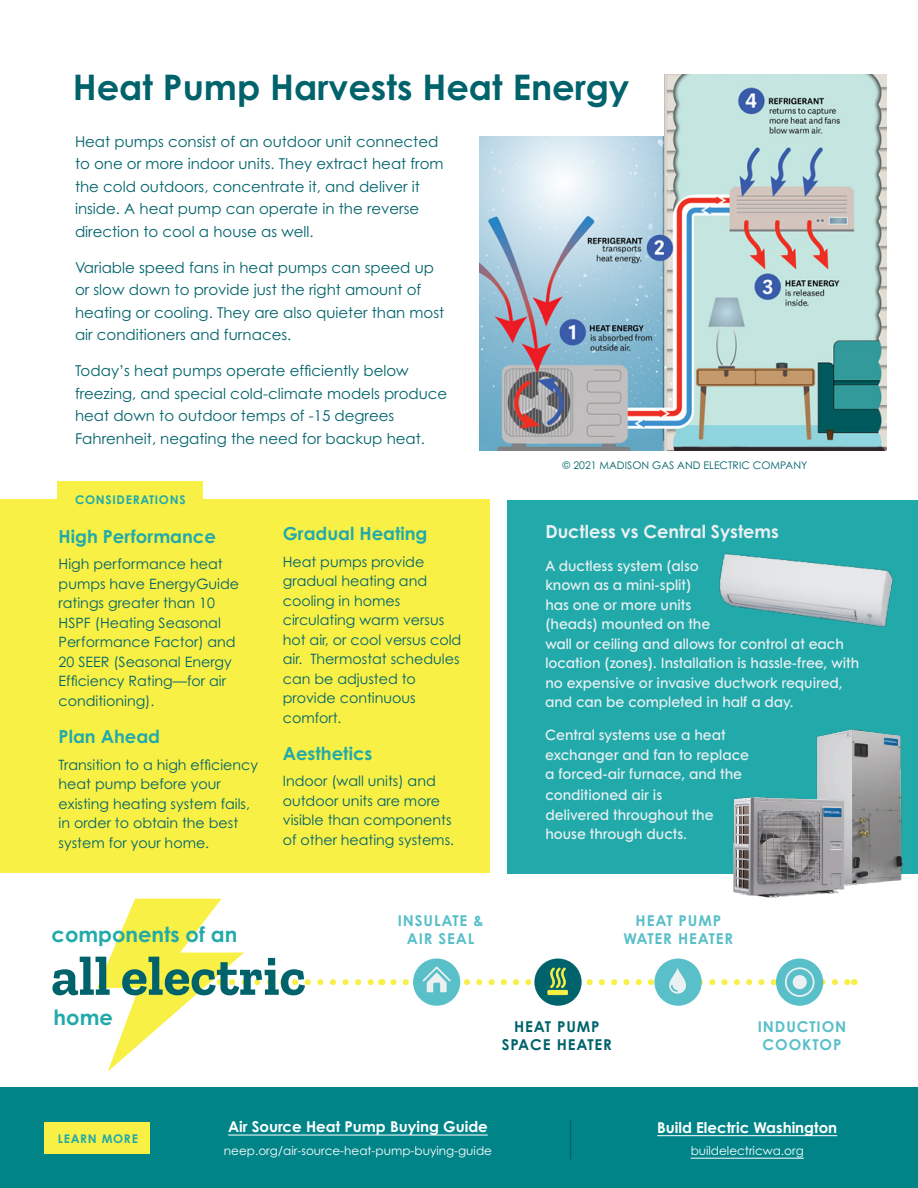
<style>
.page{position:relative;width:918px;height:1188px;background:#fff}
.page>*{position:absolute;margin:0;border:0;box-sizing:border-box;transform-origin:0 0}
.Under{font:700 55.5px "Zilla Slab";color:#00636b}
.t1{font:700 35.25px "Century Gothic Std";color:#00636b}
.Under-2{font:700 21px "Century Gothic Std";color:#22aaab}
.t2{font:700 18px "Century Gothic Std";color:#22aaab}
.t3{font:700 18px "Century Gothic Std";color:#ebf0f2}
.MAIN{font:15px/22.5px "Century Gothic Std";color:#00636b}
.t4{font:700 15px "Century Gothic Std";color:#fff}
.t5{font:700 15px/18px "Century Gothic Std";letter-spacing:.06em;color:#59bfc9;text-align:center}
.t6{font:700 15px/18px "Century Gothic Std";letter-spacing:.06em;color:#00636b;text-align:center}
.MAIN-2{font:14.25px/19.5px "Century Gothic Std";color:#00636b}
.t7{font:600 14.25px/19.5px "Century Gothic";color:#ebf0f2}
.t8{font:12px "Century Gothic Std";color:#fff}
.t9{font:700 12px "Century Gothic Std";letter-spacing:.06em;color:#22aaab}
.MAIN-3{font:10.5px "Century Gothic Std";color:#00636b}
</style>
<div class="page">
<img style="left:479px;top:74px;width:408px;height:377px">
<div style="left:0;top:1088px;width:918px;height:100px;background:#008488"></div>
<div style="left:0;top:34px;width:664px;height:102px;background:#fff"></div>
<div style="left:508px;top:500px;width:410px;height:373px;background:#22aaab"></div>
<div style="left:0;top:499px;width:489px;height:374px;background:#f8f044"></div>
<div style="left:58px;top:481px;width:145px;height:37px;background:#f8f044"></div>
<div style="left:44px;top:1122px;width:106px;height:32px;background:#f8f044"></div>
<hr style="left:228px;top:1135px;width:260px;height:1px;background:#fff">
<hr style="left:657px;top:1135px;width:180px;height:1px;background:#fff">
<hr style="left:691px;top:1158px;width:113px;height:1px;background:#fff">
<hr style="left:570px;top:1120px;width:1px;height:39px;background:#00636b">
<svg style="left:97px;top:899px;width:277px;height:173px"></svg>
<div style="left:413px;top:959px;width:47px;height:47px;background:#59bfc9;border-radius:50%"></div>
<div style="left:534px;top:959px;width:48px;height:47px;background:#00636b;border-radius:50%"></div>
<div style="left:654px;top:959px;width:48px;height:47px;background:#59bfc9;border-radius:50%"></div>
<div style="left:776px;top:959px;width:47px;height:47px;background:#59bfc9;border-radius:50%"></div>
<div style="left:785px;top:967px;width:30px;height:30px;border:2px solid #ebf0f2;border-radius:50%"></div>
<svg style="left:393px;top:966px;width:455px;height:29px"></svg>
<img style="left:717px;top:729px;width:185px;height:169px">
<img style="left:719px;top:553px;width:175px;height:74px">
<h1 class="t1" style="left:73px;top:65px;width:558px">Heat Pump Harvests Heat Energy</h1>
<p class="MAIN" style="left:75px;top:130px;width:370px">Heat pumps consist of an outdoor unit connected to one or more indoor units. They extract heat from the cold outdoors, concentrate it, and deliver it inside. A heat pump can operate in the reverse direction to cool a house as well.</p>
<p class="MAIN" style="left:75px;top:256px;width:371px">Variable speed fans in heat pumps can speed up or slow down to provide just the right amount of heating or cooling. They are also quieter than most air conditioners and furnaces.</p>
<p class="MAIN" style="left:75px;top:359px;width:374px">Today’s heat pumps operate efficiently below freezing, and special cold-climate models produce heat down to outdoor temps of -15 degrees Fahrenheit, negating the need for backup heat.</p>
<h4 class="t9" style="left:75px;top:492px;width:112px">CONSIDERATIONS</h4>
<h3 class="t2" style="left:59px;top:525px;width:159px">High Performance</h3>
<h3 class="MAIN-2" style="left:59px;top:554px;width:182px">High performance heat pumps have EnergyGuide ratings greater than 10<br>HSPF (Heating Seasonal<br>Performance Factor) and<br>20 SEER (Seasonal Energy<br>Efficiency Rating—for air conditioning).</h3>
<h3 class="t2" style="left:59px;top:726px;width:103px">Plan Ahead</h3>
<p class="MAIN-2" style="left:59px;top:755px;width:201px">Transition to a high efficiency heat pump before your existing heating system fails, in order to obtain the best system for your home.</p>
<h3 class="t2" style="left:283px;top:523px;width:146px">Gradual Heating</h3>
<p class="MAIN-2" style="left:283px;top:552px;width:180px">Heat pumps provide gradual heating and cooling in homes circulating warm versus hot air, or cool versus cold air. Thermostat schedules can be adjusted to provide continuous comfort.</p>
<h3 class="t2" style="left:283px;top:742px;width:91px">Aesthetics</h3>
<p class="MAIN-2" style="left:283px;top:771px;width:173px">Indoor (wall units) and outdoor units are more visible than components of other heating systems.</p>
<p class="MAIN-3" style="left:563px;top:459px;width:246px">© 2021 MADISON GAS AND ELECTRIC COMPANY</p>
<h3 class="t3" style="left:545px;top:520px;width:235px">Ductless vs Central Systems</h3>
<h3 class="t7" style="left:545px;top:556px;width:315px">A ductless system (also<br>known as a mini-split)<br>has one or more units<br>(heads) mounted on the<br>wall or ceiling and allows for control at each location (zones). Installation is hassle-free, with no expensive or invasive ductwork required,</h3>
<h3 class="t7" style="left:545px;top:692px;width:250px">and can be completed in half a day.</h3>
<h3 class="t7" style="left:545px;top:725px;width:205px">Central systems use a heat exchanger and fan to replace a forced-air furnace, and the</h3>
<h3 class="t7" style="left:545px;top:785px;width:170px">conditioned air is delivered throughout the house through ducts.</h3>
<p class="Under-2" style="left:52px;top:921px;width:187px">components of an</p>
<p class="Under" style="left:51px;top:945px;width:256px">all electric</p>
<p class="Under-2" style="left:54px;top:1004px;width:61px">home</p>
<h3 class="t5" style="left:398px;top:911px;width:87px">INSULATE &amp;<br>AIR SEAL</h3>
<h3 class="t5" style="left:624px;top:911px;width:111px">HEAT PUMP<br>WATER HEATER</h3>
<h3 class="t6" style="left:502px;top:1017px;width:112px">HEAT PUMP<br>SPACE HEATER</h3>
<h3 class="t5" style="left:758px;top:1017px;width:90px">INDUCTION<br>COOKTOP</h3>
<h4 class="t9" style="left:58px;top:1131px;width:82px">LEARN MORE</h4>
<h3 class="t4" style="left:228px;top:1117px;width:261px">Air Source Heat Pump Buying Guide</h3>
<h3 class="t8" style="left:224px;top:1143px;width:270px">neep.org/air-source-heat-pump-buying-guide</h3>
<h3 class="t4" style="left:657px;top:1118px;width:182px">Build Electric Washington</h3>
<h3 class="t8" style="left:691px;top:1144px;width:115px">buildelectricwa.org</h3>
</div>
